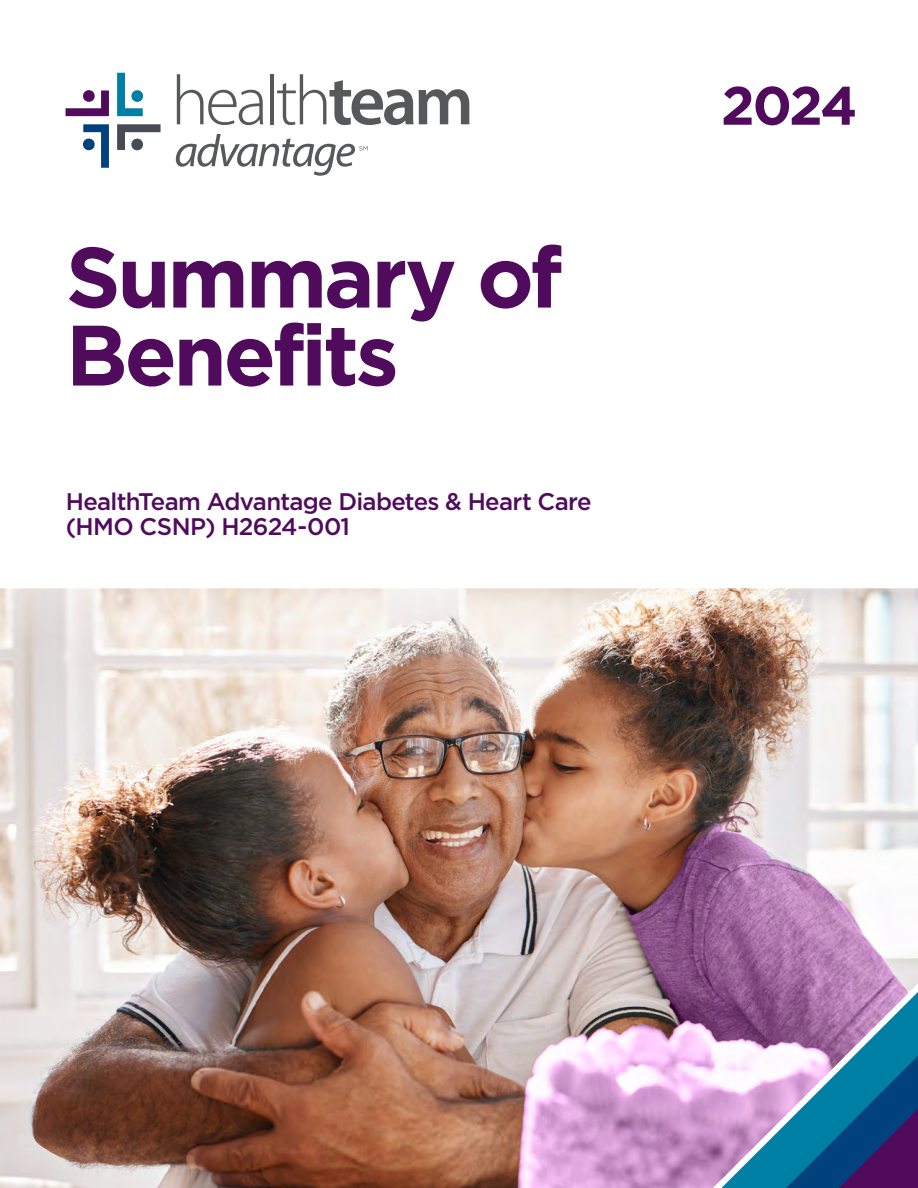
<style>
.page{position:relative;width:918px;height:1188px;background:#fff}
.page>*{position:absolute;margin:0;border:0;box-sizing:border-box;transform-origin:0 0}
.t1{font:700 85.5px/78px "Gotham";letter-spacing:-.035em;color:#500b5d}
.t2{font:700 54px "Gotham";color:#500b5d}
.t3{font:500 24px/25.5px "Gotham";letter-spacing:-.03em;color:#500b5d}
</style>
<div class="page">
<img style="left:0;top:588px;width:918px;height:600px">
<svg style="left:177px;top:74px;width:86px;height:51px"></svg>
<hr style="left:270px;top:74px;width:4px;height:50px;background:#57585a">
<svg style="left:277px;top:74px;width:192px;height:51px"></svg>
<svg style="left:66px;top:90px;width:43px;height:26px"></svg>
<svg style="left:83px;top:124px;width:26px;height:44px"></svg>
<svg style="left:117px;top:124px;width:44px;height:27px"></svg>
<svg style="left:117px;top:73px;width:27px;height:43px"></svg>
<svg style="left:176px;top:134px;width:192px;height:42px"></svg>
<svg style="left:688px;top:961px;width:230px;height:227px;background:#b886b6"></svg>
<svg style="left:717px;top:989px;width:201px;height:199px;background:#6c7ba9"></svg>
<p class="t1" style="left:66px;top:236px;width:498px">Summary of<br>Benefits</p>
<p class="t3" style="left:66px;top:488px;width:527px">HealthTeam Advantage Diabetes &amp; Heart Care (HMO CSNP) H2624-001</p>
<p class="t2" style="left:721px;top:74px;width:138px">2024</p>
</div>
